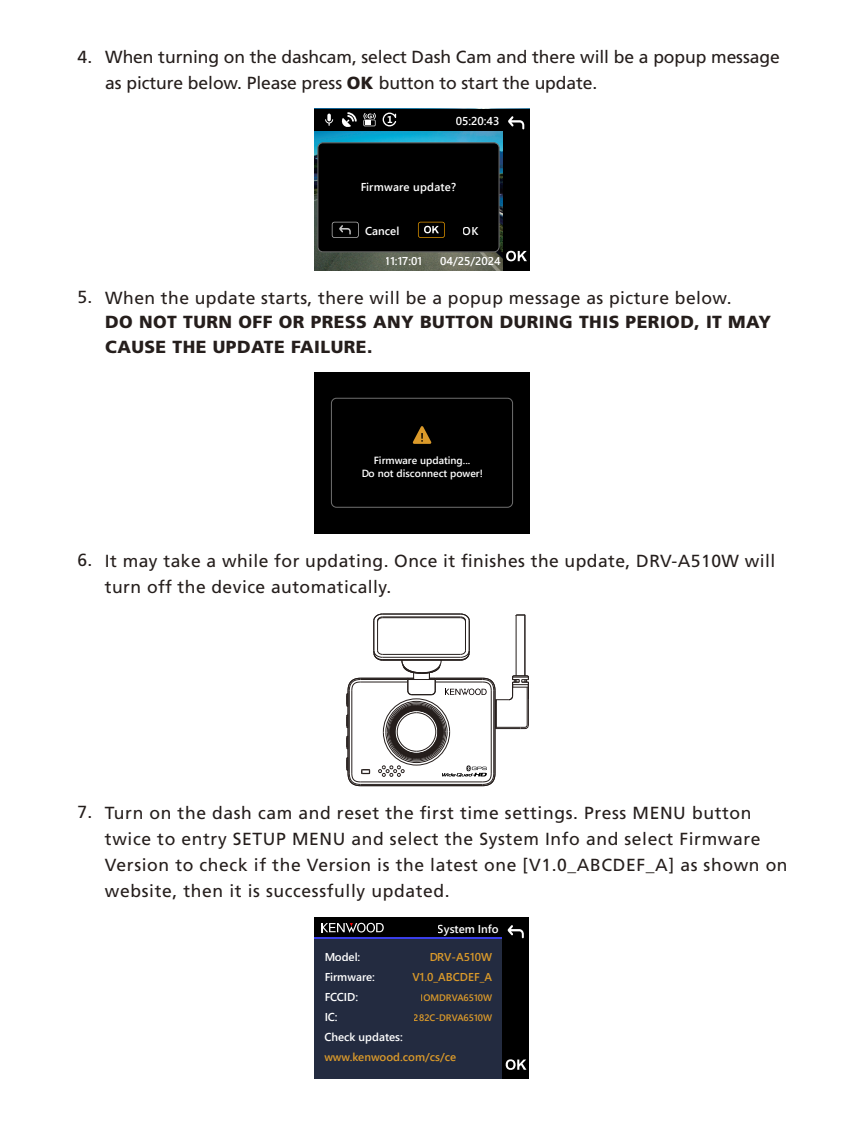
<style>
.page{position:relative;width:844px;height:1141px;background:#fff}
.page>*{position:absolute;margin:0;border:0;box-sizing:border-box;transform-origin:0 0}
.t1{font:17.5px/26.2px "Frutiger LT";letter-spacing:.025em;color:#251e1c}
.t2{font:17.5px/26.2px "Frutiger LT";letter-spacing:-.005em;color:#251e1c}
.t3{font:900 17.5px/24.5px "Frutiger LT";letter-spacing:.025em;color:#251e1c}
.t4{font:600 11.55px/20.3px "Segoe UI";color:#fff}
.t5{font:600 11.55px "Segoe UI";color:#db9a2a}
.t6{font:600 11.55px "Segoe UI";letter-spacing:.02em;color:#fff}
.t7{font:600 10.5px/12.6px "Segoe UI";color:#fff;text-align:center}
.t8{font:600 9.45px/20.3px "Segoe UI";color:#db9a2a;text-align:right}
.s1{font-weight:900}
</style>
<div class="page">
<img style="left:314px;top:130px;width:188px;height:140px">
<div style="left:314px;top:109px;width:215px;height:21px;background:#000"></div>
<svg style="left:363px;top:120px;width:12px;height:6px"></svg>
<svg style="left:363px;top:113px;width:12px;height:12px"></svg>
<svg style="left:341px;top:112px;width:15px;height:15px"></svg>
<svg style="left:382px;top:113px;width:14px;height:13px"></svg>
<svg style="left:325px;top:114px;width:8px;height:12px"></svg>
<div style="left:502px;top:109px;width:27px;height:161px;background:#000"></div>
<svg style="left:508px;top:116px;width:16px;height:13px"></svg>
<svg style="left:506px;top:251px;width:21px;height:11px"></svg>
<div style="left:318px;top:143px;width:181px;height:109px;background:#000;border-radius:5px"></div>
<div style="left:317px;top:142px;width:182px;height:110px;border:1px solid #707070;border-radius:5px"></div>
<svg style="left:418px;top:222px;width:27px;height:16px"></svg>
<svg style="left:332px;top:222px;width:26px;height:16px"></svg>
<div style="left:314px;top:372px;width:215px;height:161px;background:#000"></div>
<div style="left:331px;top:398px;width:182px;height:110px;border:1px solid #707070;border-radius:5px"></div>
<svg style="left:412px;top:426px;width:19px;height:18px"></svg>
<div style="left:314px;top:918px;width:215px;height:161px;background:#232b40"></div>
<div style="left:314px;top:918px;width:215px;height:20px;background:#000"></div>
<hr style="left:314px;top:937px;width:215px;height:2px;background:#3a3fea">
<svg style="left:321px;top:922px;width:62px;height:11px"></svg>
<div style="left:502px;top:918px;width:27px;height:161px;background:#000"></div>
<svg style="left:507px;top:925px;width:16px;height:13px"></svg>
<svg style="left:505px;top:1059px;width:21px;height:11px"></svg>
<hr style="left:382px;top:616px;width:78px;height:1px;background:#251e1c">
<hr style="left:382px;top:617px;width:78px;height:1px;background:#251e1c">
<hr style="left:515px;top:615px;width:1px;height:61px;background:#251e1c">
<hr style="left:465px;top:621px;width:1px;height:30px;background:#251e1c">
<hr style="left:377px;top:621px;width:1px;height:30px;background:#251e1c">
<svg style="left:515px;top:614px;width:10px;height:2px"></svg>
<hr style="left:373px;top:621px;width:1px;height:30px;background:#251e1c">
<hr style="left:382px;top:613px;width:78px;height:2px;background:#251e1c">
<hr style="left:468px;top:621px;width:1px;height:30px;background:#251e1c">
<svg style="left:373px;top:613px;width:10px;height:9px"></svg>
<svg style="left:459px;top:613px;width:11px;height:9px"></svg>
<hr style="left:524px;top:615px;width:1px;height:61px;background:#251e1c">
<svg style="left:346px;top:650px;width:183px;height:136px"></svg>
<p class="t2" style="left:105px;top:44px;width:675px;text-indent:-28px">4. When turning on the dashcam, select Dash Cam and there will be a popup message as picture below. Please press <span class="s1">OK</span> button to start the update.</p>
<p class="t4" style="left:455px;top:111px;width:45px">05:20:43</p>
<p class="t6" style="left:360px;top:178px;width:98px">Firmware update?</p>
<p class="t4" style="left:365px;top:221px;width:36px">Cancel</p>
<p class="t4" style="left:463px;top:221px;width:17px">OK</p>
<p class="t4" style="left:385px;top:251px;width:38px">11:17:01</p>
<p class="t4" style="left:440px;top:251px;width:62px">04/25/2024</p>
<p class="t1" style="left:77px;top:285px;width:655px">5. When the update starts, there will be a popup message as picture below.</p>
<p class="t3" style="left:105px;top:310px;width:667px">DO NOT TURN OFF OR PRESS ANY BUTTON DURING THIS PERIOD, IT MAY<br>CAUSE THE UPDATE FAILURE.</p>
<p class="t7" style="left:361px;top:454px;width:123px">Firmware updating...<br>Do not disconnect power!</p>
<p class="t1" style="left:105px;top:547px;width:671px;text-indent:-27px">6. It may take a while for updating. Once it finishes the update, DRV-A510W will turn off the device automatically.</p>
<p class="t1" style="left:105px;top:800px;width:684px;text-indent:-27px">7. Turn on the dash cam and reset the first time settings. Press MENU button twice to entry SETUP MENU and select the System Info and select Firmware Version to check if the Version is the latest one [V1.0_ABCDEF_A] as shown on website, then it is successfully updated.</p>
<p class="t4" style="left:438px;top:918px;width:62px">System Info</p>
<p class="t4" style="left:324px;top:946px;width:80px">Model:<br>Firmware:<br>FCCID:<br>IC:<br>Check updates:</p>
<p class="t5" style="left:324px;top:1048px;width:133px">www.kenwood.com/cs/ce</p>
<p class="t5" style="left:429px;top:947px;width:65px">DRV-A510W</p>
<p class="t8" style="left:414px;top:987px;width:80px">IOMDRVA6510W<br>282C-DRVA6510W</p>
<p class="t5" style="left:412px;top:967px;width:81px">V1.0_ABCDEF_A</p>
</div>
